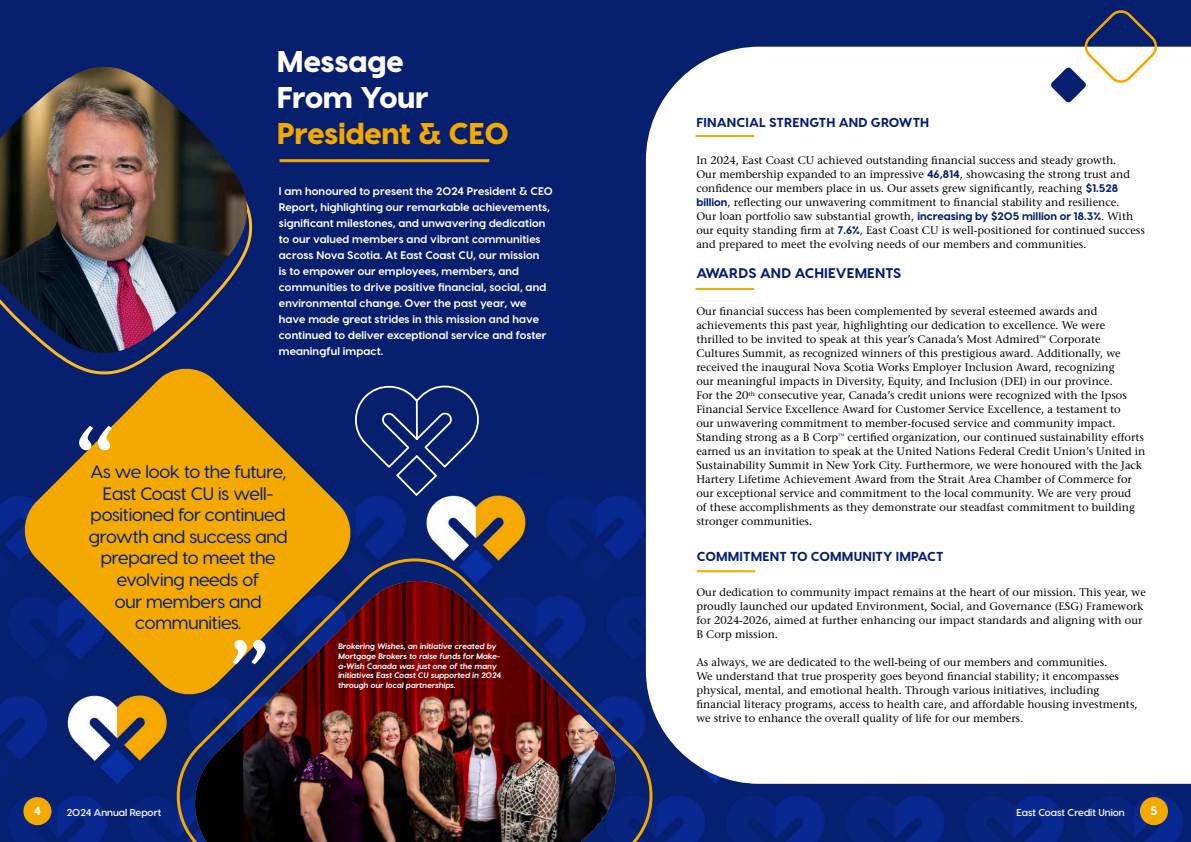
<style>
.page{position:relative;width:1191px;height:842px;background:#061f6f}
.page>*{position:absolute;margin:0;border:0;box-sizing:border-box;transform-origin:0 0}
.t1{font:800 30px/36px "Visby CF";letter-spacing:-.01em;color:#fff}
.t2{font:800 30px "Visby CF";letter-spacing:-.015em;color:#f4a900}
.t3{font:500 18px/21.6px "Visby CF";letter-spacing:-.01em;color:#061f6f;text-align:center}
.t4{font:800 14px "Visby CF";letter-spacing:.01em;color:#061f6f}
.t5{font:800 13px "Visby CF";letter-spacing:.01em;color:#061f6f}
.t6{font:800 12px "Visby CF";color:#fff}
.t7{font:500 11px/14px "Stone Serif Std";color:#000}
.t8{font:700 11px/16px "Visby CF";letter-spacing:.01em;color:#fff}
.t9{font:600 10px "Visby CF";color:#fff}
.t10{font:italic 700 8px/9.6px "Visby CF";color:#fff}
.s1{font-family:"Visby CF";font-weight:800;color:#061f6f}
</style>
<div class="page">
<img style="left:599px;top:477px;width:584px;height:365px">
<div style="left:646px;top:47px;width:545px;height:737px;background:#fff"></div>
<img style="left:0;top:495px;width:599px;height:347px">
<svg style="left:1050px;top:10px;width:107px;height:93px"></svg>
<svg style="left:87px;top:747px;width:7px;height:5px"></svg>
<img style="left:0;top:66px;width:248px;height:288px">
<svg style="left:167px;top:553px;width:495px;height:289px"></svg>
<hr style="left:279px;top:159px;width:210px;height:3px;background:#f4a900">
<hr style="left:695px;top:135px;width:59px;height:2px;background:#f4a900">
<hr style="left:695px;top:288px;width:59px;height:2px;background:#f4a900">
<hr style="left:696px;top:570px;width:59px;height:2px;background:#f4a900">
<svg style="left:188px;top:574px;width:434px;height:268px"></svg>
<img style="left:189px;top:581px;width:428px;height:261px">
<svg style="left:21px;top:365px;width:333px;height:333px;fill:#f4a900"></svg>
<svg style="left:79px;top:426px;width:33px;height:24px"></svg>
<svg style="left:350px;top:381px;width:134px;height:116px"></svg>
<div style="left:23px;top:797px;width:28px;height:28px;background:#f4a900;border-radius:50%"></div>
<div style="left:1140px;top:797px;width:28px;height:28px;background:#f4a900;border-radius:50%"></div>
<svg style="left:233px;top:640px;width:33px;height:24px"></svg>
<h1 class="t1" style="left:277px;top:43px;width:154px">Message<br>From Your</h1>
<h1 class="t2" style="left:277px;top:114px;width:234px">President &amp; CEO</h1>
<p class="t8" style="left:279px;top:183px;width:275px">I am honoured to present the 2024 President &amp; CEO Report, highlighting our remarkable achievements, significant milestones, and unwavering dedication to our valued members and vibrant communities across Nova Scotia. At East Coast CU, our mission<br>is to empower our employees, members, and communities to drive positive financial, social, and environmental change. Over the past year, we have made great strides in this mission and have continued to deliver exceptional service and foster meaningful impact.</p>
<h2 class="t3" style="left:89px;top:461px;width:201px">As we look to the future,<br>East Coast CU is well&shy;positioned for continued growth and success and prepared to meet the evolving needs of<br>our members and communities.</h2>
<p class="t10" style="left:338px;top:642px;width:165px">Brokering Wishes, an initiative created by Mortgage Brokers to raise funds for Make&shy;a-Wish Canada was just one of the many initiatives East Coast CU supported in 2024 through our local partnerships.</p>
<p class="t5" style="left:696px;top:114px;width:234px">FINANCIAL STRENGTH AND GROWTH</p>
<p class="t7" style="left:696px;top:153px;width:450px">In 2024, East Coast CU achieved outstanding financial success and steady growth.<br>Our membership expanded to an impressive <span class="s1">46,814</span>, showcasing the strong trust and confidence our members place in us. Our assets grew significantly, reaching <span class="s1">$1.528 billion</span>, reflecting our unwavering commitment to financial stability and resilience.<br>Our loan portfolio saw substantial growth, <span class="s1">increasing by $205 million or 18.3%</span>. With our equity standing firm at <span class="s1">7.6%</span>, East Coast CU is well-positioned for continued success and prepared to meet the evolving needs of our members and communities.</p>
<p class="t4" style="left:696px;top:264px;width:206px">AWARDS AND ACHIEVEMENTS</p>
<p class="t7" style="left:696px;top:304px;width:450px">Our financial success has been complemented by several esteemed awards and achievements this past year, highlighting our dedication to excellence. We were thrilled to be invited to speak at this year’s Canada’s Most Admired<sup>™</sup> Corporate Cultures Summit, as recognized winners of this prestigious award. Additionally, we received the inaugural Nova Scotia Works Employer Inclusion Award, recognizing<br>our meaningful impacts in Diversity, Equity, and Inclusion (DEI) in our province.<br>For the 20<sup>th</sup> consecutive year, Canada’s credit unions were recognized with the Ipsos Financial Service Excellence Award for Customer Service Excellence, a testament to<br>our unwavering commitment to member-focused service and community impact.<br>Standing strong as a B Corp<sup>™</sup> certified organization, our continued sustainability efforts earned us an invitation to speak at the United Nations Federal Credit Union’s United in Sustainability Summit in New York City. Furthermore, we were honoured with the Jack Hartery Lifetime Achievement Award from the Strait Area Chamber of Commerce for our exceptional service and commitment to the local community. We are very proud<br>of these accomplishments as they demonstrate our steadfast commitment to building stronger communities.</p>
<p class="t5" style="left:697px;top:548px;width:248px">COMMITMENT TO COMMUNITY IMPACT</p>
<p class="t7" style="left:696px;top:585px;width:451px">Our dedication to community impact remains at the heart of our mission. This year, we proudly launched our updated Environment, Social, and Governance (ESG) Framework for 2024-2026, aimed at further enhancing our impact standards and aligning with our B Corp mission.</p>
<p class="t7" style="left:696px;top:655px;width:443px">As always, we are dedicated to the well-being of our members and communities.<br>We understand that true prosperity goes beyond financial stability; it encompasses physical, mental, and emotional health. Through various initiatives, including financial literacy programs, access to health care, and affordable housing investments, we strive to enhance the overall quality of life for our members.</p>
<p class="t6" style="left:34px;top:803px;width:9px">4</p>
<p class="t9" style="left:67px;top:806px;width:96px">2024 Annual Report</p>
<p class="t9" style="left:1016px;top:806px;width:110px">East Coast Credit Union</p>
<p class="t6" style="left:1150px;top:803px;width:9px">5</p>
</div>
